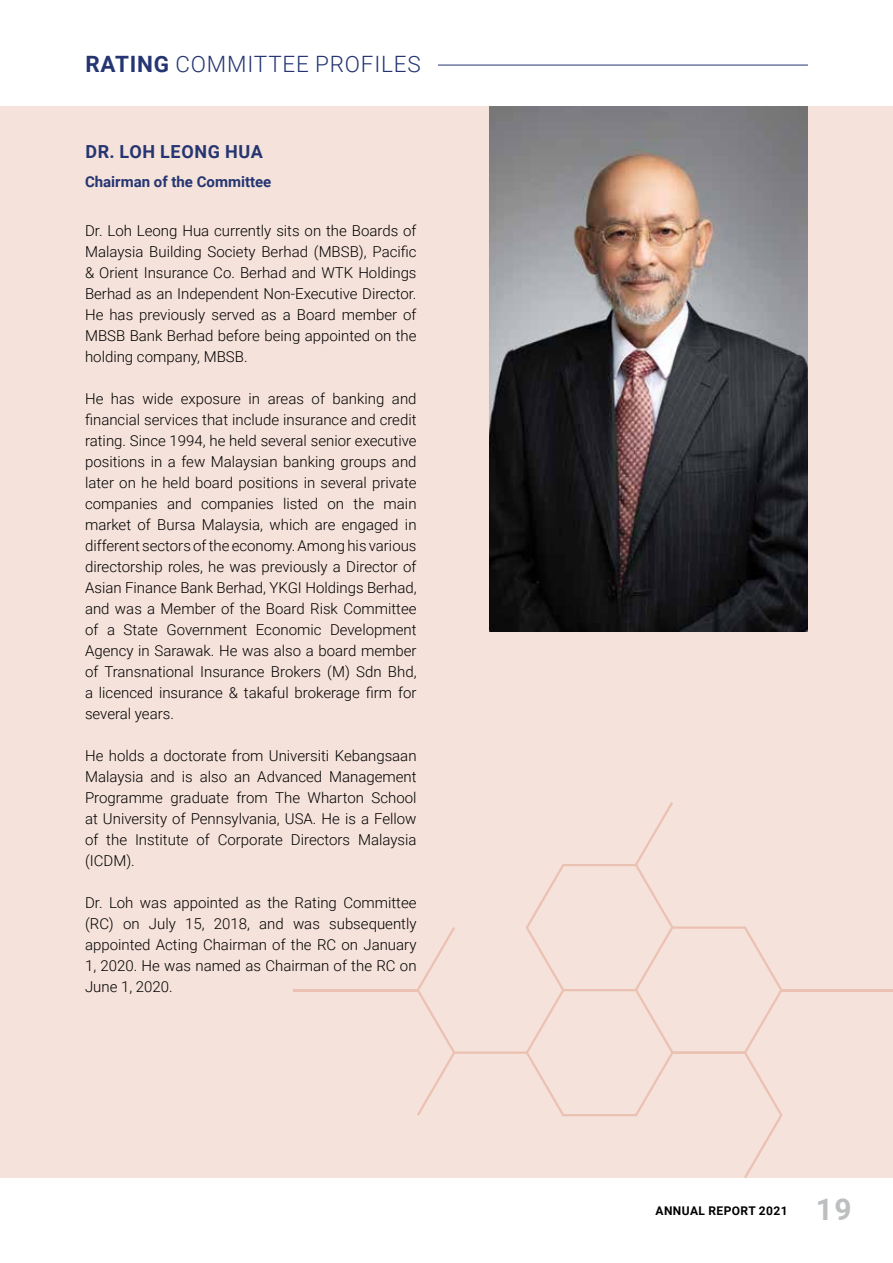
<style>
.page{position:relative;width:893px;height:1263px;background:#fff}
.page>*{position:absolute;margin:0;border:0;box-sizing:border-box;transform-origin:0 0}
.t1{font:700 30px "Roboto";color:#bcbec0}
.t2{font:300 22.5px "Roboto";letter-spacing:.035em;color:#253572}
.t3{font:700 18px "Roboto";letter-spacing:.035em;color:#253572}
.t4{font:300 15px/21px "Roboto";color:#000;text-align:justify}
.t5{font:700 15px "Roboto";color:#253572}
.t6{font:700 12px "Roboto";letter-spacing:.035em;color:#000}
.s1{font-weight:700}
</style>
<div class="page">
<div style="left:0;top:106px;width:893px;height:1072px;background:#f5e2da"></div>
<img style="left:489px;top:106px;width:319px;height:525px">
<svg style="left:416px;top:802px;width:367px;height:376px"></svg>
<hr style="left:293px;top:989px;width:125px;height:2px;background:#e0a08a">
<hr style="left:781px;top:989px;width:112px;height:2px;background:#e0a08a">
<hr style="left:438px;top:65px;width:370px;height:1px;background:#253572">
<h2 class="t2" style="left:85px;top:48px;width:337px"><span class="s1">RATING</span> COMMITTEE PROFILES</h2>
<p class="t3" style="left:85px;top:139px;width:179px">DR. LOH LEONG HUA</p>
<p class="t5" style="left:85px;top:171px;width:188px">Chairman of the Committee</p>
<p class="t4" style="left:85px;top:220px;width:333px">Dr. Loh Leong Hua currently sits on the Boards of Malaysia Building Society Berhad (MBSB), Pacific &amp; Orient Insurance Co. Berhad and WTK Holdings Berhad as an Independent Non-Executive Director.<br>He has previously served as a Board member of MBSB Bank Berhad before being appointed on the holding company, MBSB.</p>
<p class="t4" style="left:85px;top:388px;width:333px">He has wide exposure in areas of banking and financial services that include insurance and credit rating. Since 1994, he held several senior executive positions in a few Malaysian banking groups and later on he held board positions in several private companies and companies listed on the main market of Bursa Malaysia, which are engaged in different sectors of the economy. Among his various directorship roles, he was previously a Director of Asian Finance Bank Berhad, YKGI Holdings Berhad, and was a Member of the Board Risk Committee of a State Government Economic Development Agency in Sarawak. He was also a board member of Transnational Insurance Brokers (M) Sdn Bhd, a licenced insurance &amp; takaful brokerage firm for several years.</p>
<p class="t4" style="left:85px;top:745px;width:333px">He holds a doctorate from Universiti Kebangsaan Malaysia and is also an Advanced Management Programme graduate from The Wharton School at University of Pennsylvania, USA. He is a Fellow of the Institute of Corporate Directors Malaysia (ICDM).</p>
<p class="t4" style="left:85px;top:892px;width:333px">Dr. Loh was appointed as the Rating Committee (RC) on July 15, 2018, and was subsequently appointed Acting Chairman of the RC on January 1, 2020. He was named as Chairman of the RC on June 1, 2020.</p>
<p class="t6" style="left:655px;top:1202px;width:134px">ANNUAL REPORT 2021</p>
<h1 class="t1" style="left:816px;top:1189px;width:37px">19</h1>
</div>
